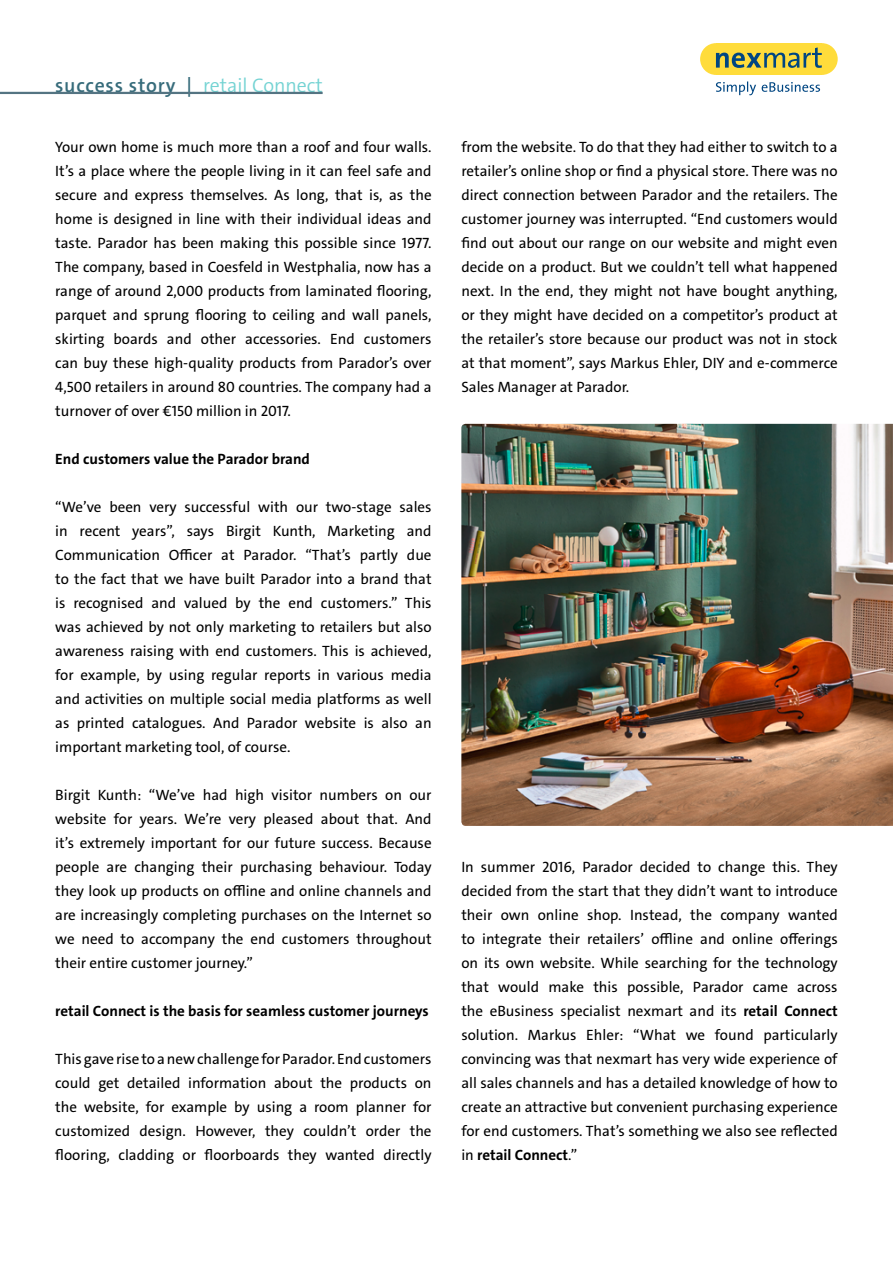
<style>
.page{position:relative;width:893px;height:1263px;background:#fff}
.page>*{position:absolute;margin:0;border:0;box-sizing:border-box;transform-origin:0 0}
.t1{font:600 19.8px "The Sans C4 s";letter-spacing:.04em;color:#376c7b}
.t2{font:15px/24px "The Sans C4 s";color:#000;text-align:justify}
.t3{font:700 15px "The Sans C4 s";color:#000}
.s1{font-weight:300;color:#74d3d3}
.s2{font-weight:700}
</style>
<div class="page">
<hr style="left:0;top:92px;width:323px;height:2px;background:#547482">
<div style="left:700px;top:43px;width:32px;height:32px;background:#ffdc3b;border-radius:50%"></div>
<div style="left:806px;top:43px;width:32px;height:32px;background:#ffdc3b;border-radius:50%"></div>
<div style="left:716px;top:43px;width:106px;height:32px;background:#ffdc3b"></div>
<svg style="left:716px;top:81px;width:104px;height:14px"></svg>
<svg style="left:716px;top:47px;width:106px;height:21px"></svg>
<img style="left:461px;top:424px;width:432px;height:402px">
<h1 class="t1" style="left:55px;top:73px;width:269px">success story | <span class="s1">retail Connect</span></h1>
<p class="t2" style="left:55px;top:135px;width:378px">Your own home is much more than a roof and four walls.<br>It’s a place where the people living in it can feel safe and secure and express themselves. As long, that is, as the home is designed in line with their individual ideas and taste. Parador has been making this possible since 1977.<br>The company, based in Coesfeld in Westphalia, now has a range of around 2,000 products from laminated flooring, parquet and sprung flooring to ceiling and wall panels, skirting boards and other accessories. End customers can buy these high-quality products from Parador’s over 4,500 retailers in around 80 countries. The company had a turnover of over €150 million in 2017.</p>
<p class="t3" style="left:55px;top:449px;width:256px">End customers value the Parador brand</p>
<p class="t2" style="left:55px;top:495px;width:378px">“We’ve been very successful with our two-stage sales in recent years”, says Birgit Kunth, Marketing and Communication Officer at Parador. “That’s partly due to the fact that we have built Parador into a brand that is recognised and valued by the end customers.” This was achieved by not only marketing to retailers but also awareness raising with end customers. This is achieved, for example, by using regular reports in various media and activities on multiple social media platforms as well as printed catalogues. And Parador website is also an important marketing tool, of course.</p>
<p class="t2" style="left:55px;top:783px;width:378px">Birgit Kunth: “We’ve had high visitor numbers on our website for years. We’re very pleased about that. And it’s extremely important for our future success. Because people are changing their purchasing behaviour. Today they look up products on offline and online channels and are increasingly completing purchases on the Internet so we need to accompany the end customers throughout their entire customer journey.”</p>
<p class="t3" style="left:55px;top:1001px;width:375px">retail Connect is the basis for seamless customer journeys</p>
<p class="t2" style="left:55px;top:1047px;width:378px">This gave rise to a new challenge for Parador. End customers could get detailed information about the products on the website, for example by using a room planner for customized design. However, they couldn’t order the flooring, cladding or floorboards they wanted directly</p>
<p class="t2" style="left:461px;top:135px;width:378px">from the website. To do that they had either to switch to a retailer’s online shop or find a physical store. There was no direct connection between Parador and the retailers. The customer journey was interrupted. “End customers would find out about our range on our website and might even decide on a product. But we couldn’t tell what happened next. In the end, they might not have bought anything, or they might have decided on a competitor’s product at the retailer’s store because our product was not in stock at that moment”, says Markus Ehler, DIY and e-commerce Sales Manager at Parador.</p>
<p class="t2" style="left:461px;top:855px;width:378px">In summer 2016, Parador decided to change this. They decided from the start that they didn’t want to introduce their own online shop. Instead, the company wanted to integrate their retailers’ offline and online offerings on its own website. While searching for the technology that would make this possible, Parador came across the eBusiness specialist nexmart and its <span class="s2">retail Connect </span>solution. Markus Ehler: “What we found particularly convincing was that nexmart has very wide experience of all sales channels and has a detailed knowledge of how to create an attractive but convenient purchasing experience for end customers. That’s something we also see reflected in <span class="s2">retail Connect</span>.”</p>
</div>
